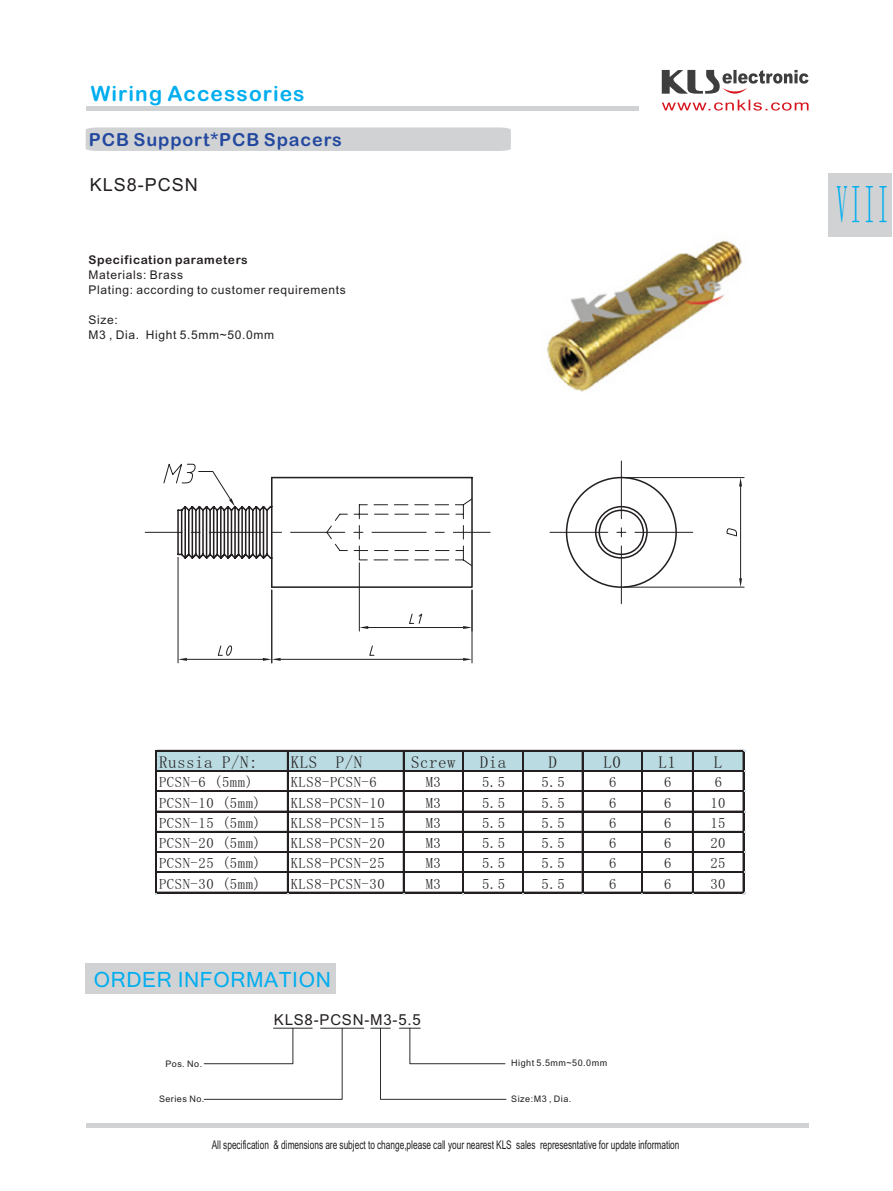
<style>
.page{position:relative;width:893px;height:1191px;background:#fff}
.page>*{position:absolute;margin:0;border:0;box-sizing:border-box;transform-origin:0 0}
.t1{font:54px "Sim Sun";color:#00aeef;scale:.42 1}
.t2{font:21px "Arial Rounded MT Bold";letter-spacing:.05em;color:#00aeef}
.t3{font:21px "Microsoft Sans Serif";letter-spacing:.03em;color:#00aeef}
.t4{font:18px "Arial Rounded MT Bold";letter-spacing:.05em;color:#23499f}
.t5{font:18px "Arial Unicode MS";letter-spacing:.055em;color:#231f20}
.t6{font:16.8px "Sim Sun";letter-spacing:.035em;color:#231f20}
.t7{font:15px "Microsoft Sans Serif";letter-spacing:.055em;color:#231f20}
.t8{font:14.55px "Sim Sun";letter-spacing:.04em;color:#231f20}
.t9{font:12px "Microsoft Sans Serif";color:#231f20;scale:.69 1}
.t10{font:12px/15px "Arial Unicode MS";letter-spacing:.055em;color:#231f20}
.t11{font:12px "Arial Rounded MT Bold";letter-spacing:.05em;color:#231f20}
.t12{font:9px "Microsoft Sans Serif";letter-spacing:.055em;color:#231f20}
.s1{font-family:"Arial Unicode MS"}
</style>
<div class="page">
<div style="left:86px;top:106px;width:552px;height:5px;background:#d1d2d4"></div>
<div style="left:828px;top:173px;width:64px;height:63px;background:#d1d2d4"></div>
<hr style="left:86px;top:1123px;width:722px;height:4px;background:#d1d2d4">
<div style="left:86px;top:127px;width:425px;height:24px;background:#d1d2d4"></div>
<svg style="left:662px;top:70px;width:146px;height:41px"></svg>
<div style="left:85px;top:963px;width:251px;height:31px;background:#d1d2d4"></div>
<hr style="left:320px;top:1028px;width:44px;height:1px;background:#2c2d2d">
<img style="left:547px;top:240px;width:196px;height:152px">
<svg style="left:204px;top:1028px;width:138px;height:71px"></svg>
<svg style="left:371px;top:1028px;width:135px;height:71px"></svg>
<hr style="left:621px;top:461px;width:1px;height:58px;background:#231f20">
<hr style="left:145px;top:532px;width:37px;height:1px;background:#231f20">
<svg style="left:163px;top:463px;width:310px;height:200px"></svg>
<svg style="left:408px;top:477px;width:337px;height:147px"></svg>
<svg style="left:739px;top:477px;width:3px;height:9px"></svg>
<svg style="left:739px;top:578px;width:3px;height:9px"></svg>
<svg style="left:726px;top:528px;width:11px;height:9px"></svg>
<div style="left:156px;top:750px;width:588px;height:21px;background:#badbe1"></div>
<hr style="left:157px;top:750px;width:587px;height:1px;background:#231f20">
<hr style="left:157px;top:770px;width:587px;height:1px;background:#231f20">
<hr style="left:157px;top:790px;width:587px;height:1px;background:#231f20">
<hr style="left:157px;top:791px;width:587px;height:1px;background:#231f20">
<hr style="left:157px;top:811px;width:587px;height:1px;background:#231f20">
<hr style="left:157px;top:831px;width:587px;height:1px;background:#231f20">
<hr style="left:157px;top:851px;width:587px;height:1px;background:#231f20">
<hr style="left:157px;top:871px;width:587px;height:1px;background:#231f20">
<hr style="left:157px;top:872px;width:587px;height:1px;background:#231f20">
<hr style="left:155px;top:750px;width:1px;height:143px;background:#231f20">
<hr style="left:156px;top:750px;width:1px;height:143px;background:#231f20">
<hr style="left:287px;top:751px;width:1px;height:142px;background:#231f20">
<hr style="left:403px;top:751px;width:1px;height:142px;background:#231f20">
<hr style="left:463px;top:751px;width:1px;height:142px;background:#231f20">
<hr style="left:522px;top:751px;width:2px;height:142px;background:#231f20">
<hr style="left:582px;top:751px;width:1px;height:142px;background:#231f20">
<hr style="left:641px;top:751px;width:1px;height:142px;background:#231f20">
<hr style="left:642px;top:751px;width:1px;height:142px;background:#231f20">
<hr style="left:692px;top:751px;width:1px;height:142px;background:#231f20">
<hr style="left:157px;top:892px;width:587px;height:1px;background:#231f20">
<hr style="left:743px;top:751px;width:1px;height:142px;background:#231f20">
<h2 class="t2" style="left:91px;top:86px;width:215px">Wiring Accessories</h2>
<p class="t4" style="left:89px;top:133px;width:254px">PCB Support*PCB Spacers</p>
<p class="t5" style="left:90px;top:178px;width:110px">KLS8-PCSN</p>
<p class="t11" style="left:88px;top:255px;width:161px">Specification parameters</p>
<p class="t10" style="left:88px;top:268px;width:259px">Materials: Brass<br>Plating: according to customer requirements</p>
<p class="t10" style="left:88px;top:313px;width:187px">Size:<br>M3 , Dia. Hight 5.5mm~50.0mm</p>
<h1 class="t1" style="left:836px;top:177px;width:126px">VIII</h1>
<p class="t6" style="left:159px;top:754px;width:100px">Russia P/N:</p>
<p class="t6" style="left:291px;top:754px;width:73px">KLS P/N</p>
<p class="t6" style="left:411px;top:754px;width:46px">Screw</p>
<p class="t6" style="left:480px;top:754px;width:28px">Dia</p>
<p class="t6" style="left:548px;top:754px;width:10px">D</p>
<p class="t6" style="left:603px;top:754px;width:19px">L0</p>
<p class="t6" style="left:659px;top:754px;width:19px">L1</p>
<p class="t6" style="left:714px;top:754px;width:10px">L</p>
<p class="t8" style="left:159px;top:775px;width:95px">PCSN-6 (5mm)</p>
<p class="t8" style="left:291px;top:775px;width:88px">KLS8-PCSN-6</p>
<p class="t8" style="left:426px;top:775px;width:17px">M3</p>
<p class="t8" style="left:482px;top:775px;width:25px">5.5</p>
<p class="t8" style="left:542px;top:775px;width:25px">5.5</p>
<p class="t8" style="left:609px;top:775px;width:9px">6</p>
<p class="t8" style="left:664px;top:775px;width:9px">6</p>
<p class="t8" style="left:715px;top:775px;width:9px">6</p>
<p class="t8" style="left:159px;top:795px;width:103px">PCSN-10 (5mm)</p>
<p class="t8" style="left:291px;top:795px;width:95px">KLS8-PCSN-10</p>
<p class="t8" style="left:426px;top:795px;width:17px">M3</p>
<p class="t8" style="left:482px;top:795px;width:25px">5.5</p>
<p class="t8" style="left:542px;top:795px;width:25px">5.5</p>
<p class="t8" style="left:609px;top:795px;width:9px">6</p>
<p class="t8" style="left:664px;top:795px;width:9px">6</p>
<p class="t8" style="left:710px;top:795px;width:17px">10</p>
<p class="t8" style="left:159px;top:815px;width:103px">PCSN-15 (5mm)</p>
<p class="t8" style="left:291px;top:815px;width:95px">KLS8-PCSN-15</p>
<p class="t8" style="left:426px;top:815px;width:17px">M3</p>
<p class="t8" style="left:482px;top:815px;width:25px">5.5</p>
<p class="t8" style="left:542px;top:815px;width:25px">5.5</p>
<p class="t8" style="left:609px;top:815px;width:9px">6</p>
<p class="t8" style="left:664px;top:815px;width:9px">6</p>
<p class="t8" style="left:710px;top:815px;width:17px">15</p>
<p class="t8" style="left:159px;top:835px;width:103px">PCSN-20 (5mm)</p>
<p class="t8" style="left:291px;top:835px;width:95px">KLS8-PCSN-20</p>
<p class="t8" style="left:426px;top:835px;width:17px">M3</p>
<p class="t8" style="left:482px;top:835px;width:25px">5.5</p>
<p class="t8" style="left:542px;top:835px;width:25px">5.5</p>
<p class="t8" style="left:609px;top:835px;width:9px">6</p>
<p class="t8" style="left:664px;top:835px;width:9px">6</p>
<p class="t8" style="left:710px;top:835px;width:17px">20</p>
<p class="t8" style="left:159px;top:856px;width:103px">PCSN-25 (5mm)</p>
<p class="t8" style="left:291px;top:856px;width:95px">KLS8-PCSN-25</p>
<p class="t8" style="left:426px;top:856px;width:17px">M3</p>
<p class="t8" style="left:482px;top:856px;width:25px">5.5</p>
<p class="t8" style="left:542px;top:856px;width:25px">5.5</p>
<p class="t8" style="left:609px;top:856px;width:9px">6</p>
<p class="t8" style="left:664px;top:856px;width:9px">6</p>
<p class="t8" style="left:710px;top:856px;width:17px">25</p>
<p class="t8" style="left:159px;top:876px;width:103px">PCSN-30 (5mm)</p>
<p class="t8" style="left:291px;top:876px;width:95px">KLS8-PCSN-30</p>
<p class="t8" style="left:426px;top:876px;width:17px">M3</p>
<p class="t8" style="left:482px;top:876px;width:25px">5.5</p>
<p class="t8" style="left:542px;top:876px;width:25px">5.5</p>
<p class="t8" style="left:609px;top:876px;width:9px">6</p>
<p class="t8" style="left:664px;top:876px;width:9px">6</p>
<p class="t8" style="left:710px;top:876px;width:17px">30</p>
<h2 class="t3" style="left:94px;top:971px;width:239px">ORDER INFORMATION</h2>
<p class="t7" style="left:274px;top:1014px;width:148px">KLS8-PCSN-M3-5.5</p>
<p class="t12" style="left:165px;top:1060px;width:38px">Pos. No.</p>
<p class="t12" style="left:159px;top:1095px;width:47px">Series No.</p>
<p class="t12" style="left:511px;top:1059px;width:97px">Hight 5.5mm<span class="s1">~</span>50.0mm</p>
<p class="t12" style="left:511px;top:1095px;width:62px">Size:M3 , Dia.</p>
<p class="t9" style="left:212px;top:1139px;width:679px">All specification &amp; dimensions are subject to change,please call your nearest KLS sales represesntative for update information</p>
</div>
